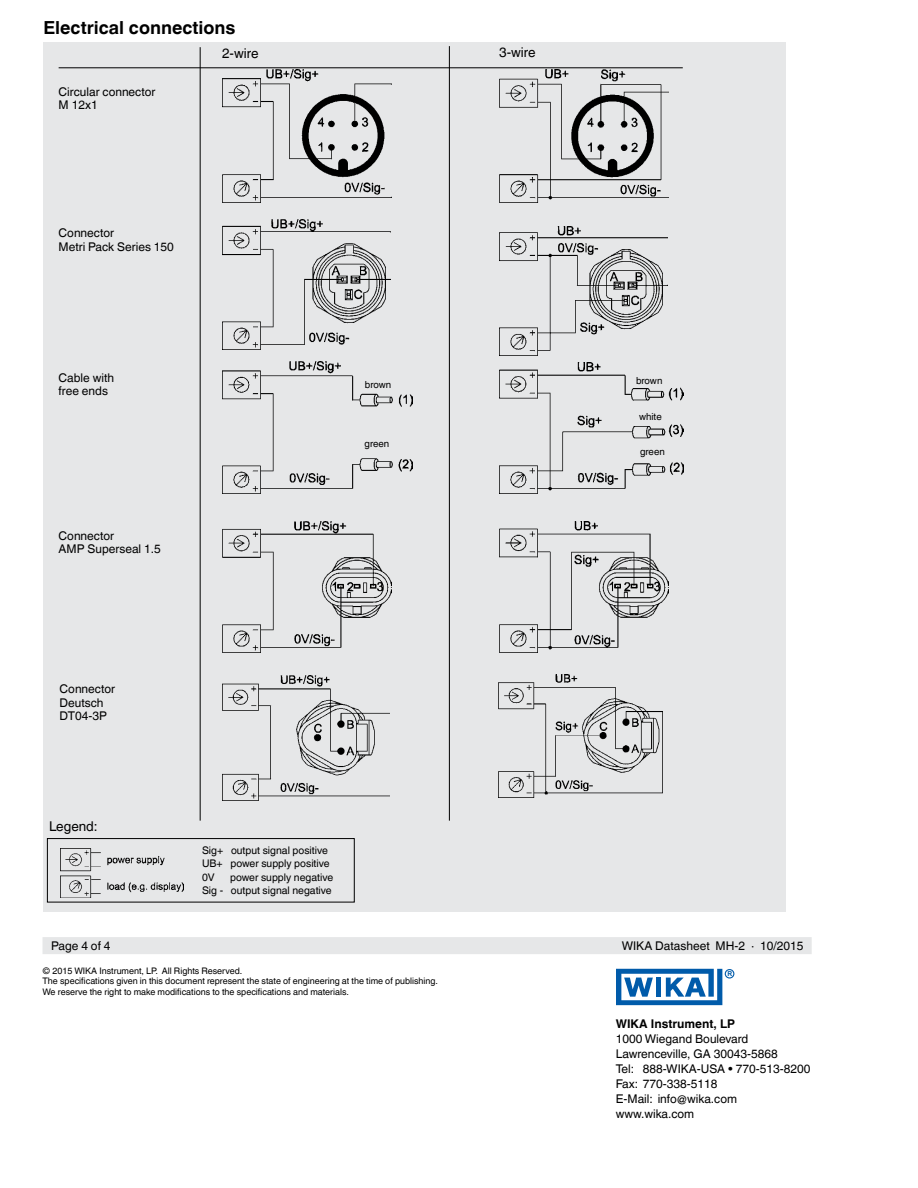
<style>
.page{position:relative;width:918px;height:1188px;background:#fff}
.page>*{position:absolute;margin:0;border:0;box-sizing:border-box;transform-origin:0 0}
.t1{font:700 18px "Helvetica World";color:#000}
.t2{font:13.5px "Helvetica World";color:#000}
.t3{font:12px/13.5px "Helvetica World";color:#000}
.t4{font:700 12px "Helvetica World";color:#000}
.t5{font:10.5px/13.5px "Helvetica World";color:#000}
.t6{font:9.75px "Helvetica World";color:#000}
.t7{font:9px/10.5px "Helvetica World";color:#000}
.t8{font:700 6.75px "Arial";color:#005baa}
</style>
<div class="page">
<div style="left:43px;top:937px;width:769px;height:17px;background:#e6e7e8"></div>
<svg style="left:616px;top:969px;width:106px;height:36px"></svg>
<div style="left:725px;top:969px;width:9px;height:10px;border:1px solid #005baa;border-radius:50%"></div>
<div style="left:43px;top:42px;width:743px;height:870px;background:#e6e7e8"></div>
<img style="left:60px;top:848px;width:124px;height:50px">
<div style="left:47px;top:838px;width:308px;height:64px;border:1px solid #000"></div>
<img style="left:499px;top:69px;width:169px;height:133px">
<img style="left:222px;top:70px;width:169px;height:132px">
<img style="left:222px;top:361px;width:191px;height:133px">
<img style="left:499px;top:363px;width:185px;height:131px">
<hr style="left:200px;top:47px;width:1px;height:774px;background:#000">
<hr style="left:59px;top:67px;width:624px;height:1px;background:#000">
<hr style="left:449px;top:46px;width:1px;height:775px;background:#000">
<img style="left:222px;top:219px;width:169px;height:131px">
<img style="left:499px;top:226px;width:169px;height:130px">
<img style="left:222px;top:521px;width:169px;height:131px">
<img style="left:499px;top:522px;width:170px;height:131px">
<img style="left:222px;top:675px;width:167px;height:126px">
<img style="left:499px;top:675px;width:164px;height:123px">
<h1 class="t1" style="left:43px;top:18px;width:194px">Electrical connections</h1>
<p class="t3" style="left:59px;top:85px;width:98px">Circular connector<br>M 12x1</p>
<p class="t3" style="left:59px;top:227px;width:117px">Connector<br>Metri Pack Series 150</p>
<p class="t2" style="left:222px;top:45px;width:38px">2-wire</p>
<p class="t2" style="left:499px;top:45px;width:38px">3-wire</p>
<p class="t3" style="left:59px;top:371px;width:57px">Cable with free ends</p>
<p class="t6" style="left:636px;top:375px;width:28px">brown</p>
<p class="t6" style="left:365px;top:379px;width:28px">brown</p>
<p class="t3" style="left:59px;top:529px;width:104px">Connector<br>AMP Superseal 1.5</p>
<p class="t6" style="left:365px;top:438px;width:26px">green</p>
<p class="t3" style="left:60px;top:683px;width:57px">Connector<br>Deutsch<br>DT04-3P</p>
<p class="t2" style="left:49px;top:819px;width:50px">Legend:</p>
<p class="t5" style="left:202px;top:843px;width:129px">Sig+ output signal positive<br>UB+ power supply positive<br>0V</p>
<p class="t5" style="left:202px;top:870px;width:133px;text-align:right">power supply negative<br>Sig - output signal negative</p>
<p class="t6" style="left:639px;top:411px;width:24px">white</p>
<p class="t6" style="left:640px;top:446px;width:26px">green</p>
<p class="t3" style="left:51px;top:940px;width:61px">Page 4 of 4</p>
<p class="t3" style="left:622px;top:940px;width:183px">WIKA Datasheet MH-2 · 10/2015</p>
<p class="t7" style="left:43px;top:965px;width:397px">© 2015 WIKA Instrument, LP. All Rights Reserved.<br>The specifications given in this document represent the state of engineering at the time of publishing.<br>We reserve the right to make modifications to the specifications and materials.</p>
<p class="t8" style="left:727px;top:969px;width:6px">R</p>
<p class="t4" style="left:616px;top:1017px;width:121px">WIKA Instrument, LP</p>
<p class="t3" style="left:616px;top:1032px;width:196px;line-height:15px">1000 Wiegand Boulevard<br>Lawrenceville, GA 30043-5868<br>Tel: 888-WIKA-USA • 770-513-8200<br>Fax: 770-338-5118<br>E-Mail: info@wika.com www.wika.com</p>
</div>
